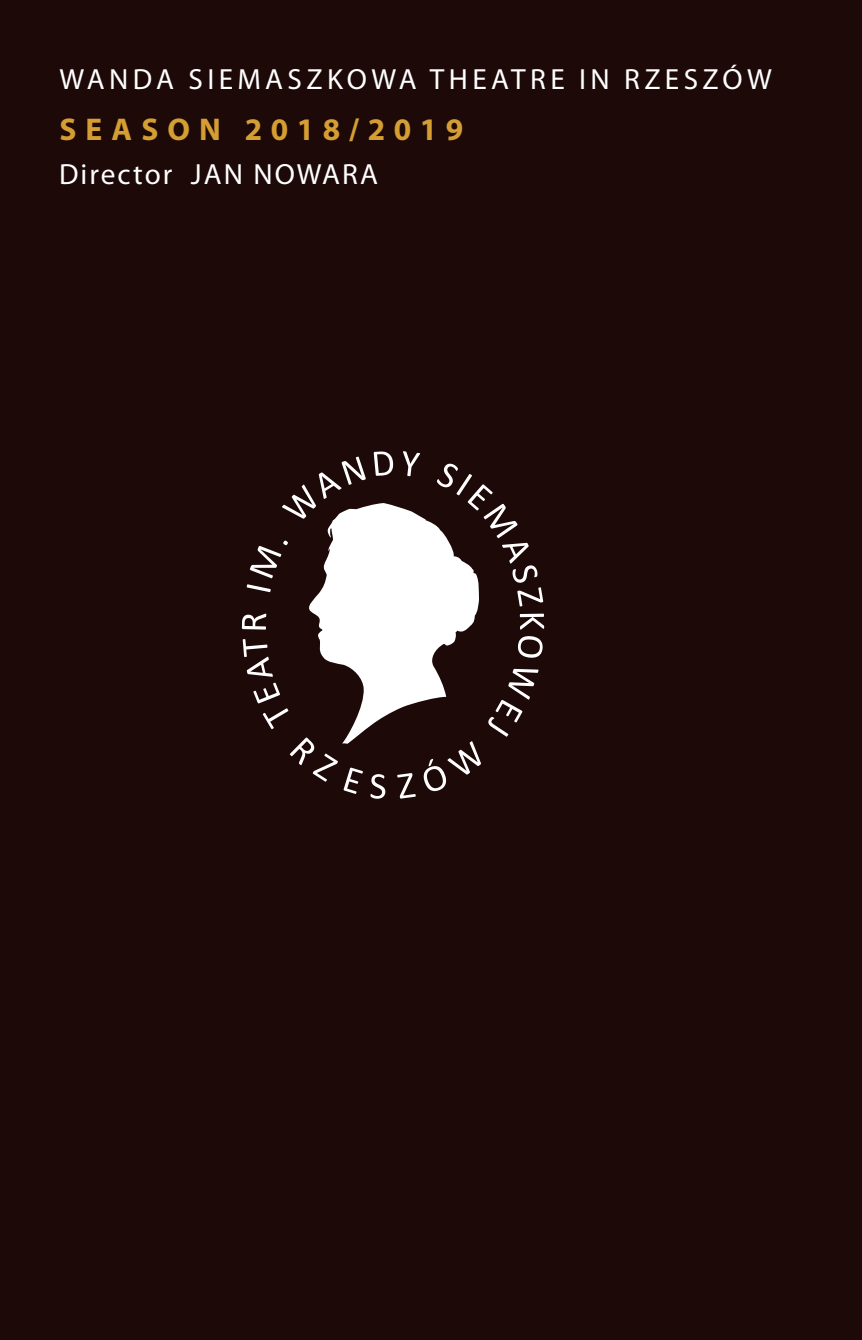
<style>
.page{position:relative;width:862px;height:1340px;background:#fff}
.page>*{position:absolute;margin:0;border:0;box-sizing:border-box;transform-origin:0 0}
.t1{font:700 31.5px "Myriad Pro";letter-spacing:.27em;color:#d49e33}
.t2{font:29.25px "Myriad Pro";letter-spacing:.15em;color:#fff}
.t3{font:29.25px "Myriad Pro";letter-spacing:.07em;color:#fff}
</style>
<div class="page">
<div style="left:0;top:0;width:861px;height:1339px;background:#1d0908"></div>
<svg style="left:242px;top:451px;width:302px;height:347px"></svg>
<p class="t2" style="left:59px;top:61px;width:710px">WANDA SIEMASZKOWA THEAT RE IN RZESZÓW</p>
<p class="t1" style="left:59px;top:108px;width:405px">SEASON 2018/2019</p>
<p class="t3" style="left:59px;top:156px;width:282px">DIRECTOR JAN NOWARA</p>
</div>
